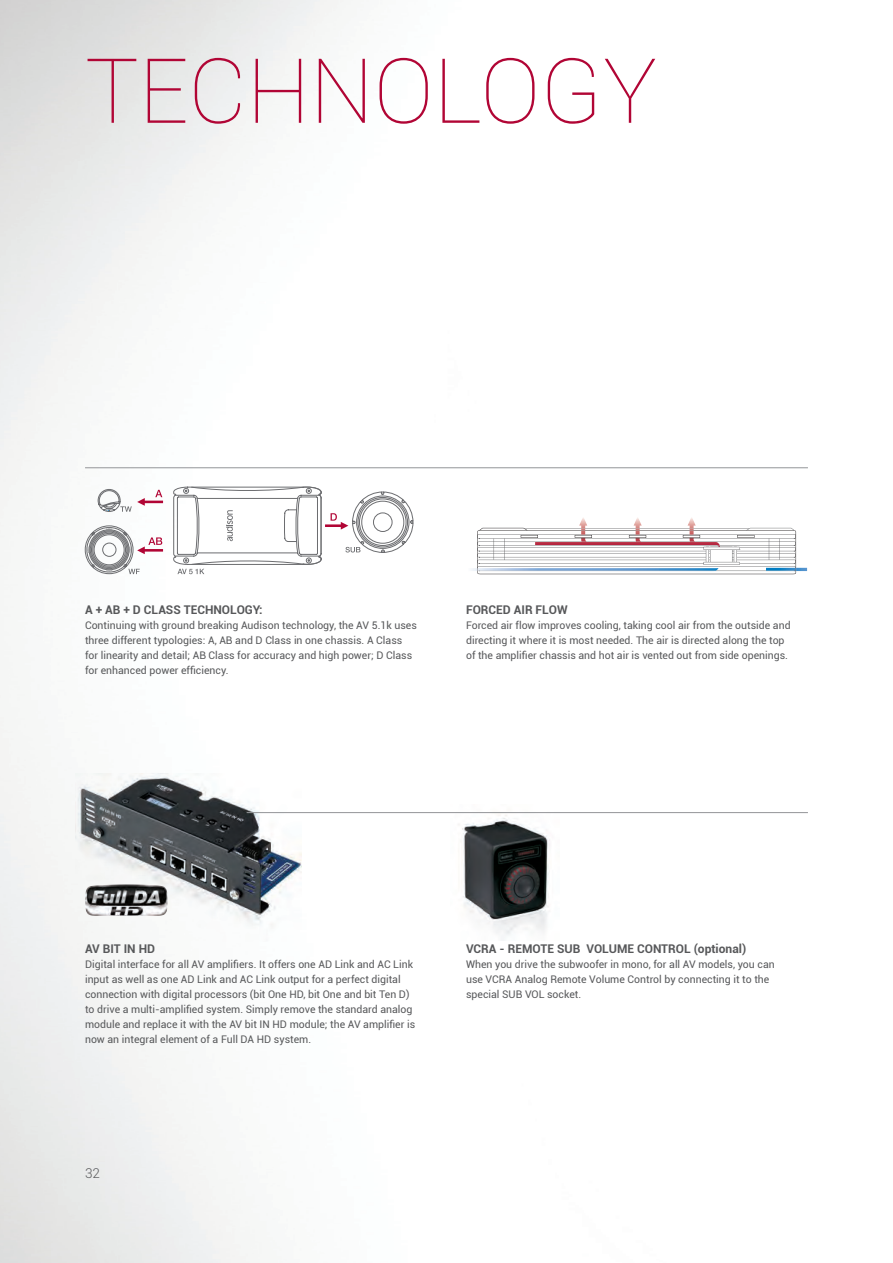
<style>
.page{position:relative;width:893px;height:1263px;background:#fff}
.page>*{position:absolute;margin:0;border:0;box-sizing:border-box;transform-origin:0 0}
.t1{font:100 90px "Roboto";color:#b10535}
.t2{font:300 13.5px "Roboto";color:#57585a}
.t3{font:700 12px "Roboto";color:#57585a}
.t4{font:10.5px/15px "Roboto";color:#57585a}
</style>
<div class="page">
<hr style="left:892px;top:468px;width:1px;height:344px;background:#e6e7e9">
<svg style="left:469px;top:517px;width:338px;height:57px"></svg>
<svg style="left:155px;top:490px;width:7px;height:7px"></svg>
<svg style="left:173px;top:487px;width:148px;height:87px"></svg>
<hr style="left:325px;top:524px;width:19px;height:3px;background:#b10535">
<hr style="left:142px;top:501px;width:21px;height:2px;background:#b10535">
<hr style="left:142px;top:549px;width:21px;height:3px;background:#b10535">
<svg style="left:85px;top:525px;width:77px;height:49px"></svg>
<div style="left:102px;top:543px;width:14px;height:13px;border:1px solid #6c6d70;border-radius:50%"></div>
<svg style="left:98px;top:489px;width:47px;height:23px"></svg>
<svg style="left:331px;top:492px;width:82px;height:61px"></svg>
<img style="left:451px;top:804px;width:108px;height:136px">
<img style="left:75px;top:774px;width:227px;height:167px">
<img style="left:85px;top:884px;width:39px;height:32px">
<hr style="left:85px;top:467px;width:723px;height:1px;background:#939598">
<hr style="left:247px;top:812px;width:561px;height:1px;background:#939598">
<p class="t1" style="left:85px;top:28px;width:573px">TECHNOLOGY</p>
<p class="t3" style="left:85px;top:601px;width:179px">A + AB + D CLASS TECHNOLOGY:</p>
<p class="t4" style="left:85px;top:618px;width:333px">Continuing with ground breaking Audison technology, the AV 5.1k uses three different typologies: A, AB and D Class in one chassis. A Class</p>
<p class="t4" style="left:85px;top:648px;width:329px">for linearity and detail; AB Class for accuracy and high power; D Class for enhanced power efficiency.</p>
<p class="t3" style="left:466px;top:601px;width:103px">FORCED AIR FLOW</p>
<p class="t4" style="left:466px;top:618px;width:326px">Forced air flow improves cooling, taking cool air from the outside and directing it where it is most needed. The air is directed along the top</p>
<p class="t4" style="left:466px;top:648px;width:323px">of the amplifier chassis and hot air is vented out from side openings.</p>
<p class="t3" style="left:85px;top:940px;width:72px">AV BIT IN HD</p>
<p class="t4" style="left:85px;top:956px;width:332px">Digital interface for all AV amplifiers. It offers one AD Link and AC Link input as well as one AD Link and AC Link output for a perfect digital connection with digital processors (bit One HD, bit One and bit Ten D) to drive a multi-amplified system. Simply remove the standard analog module and replace it with the AV bit IN HD module; the AV amplifier is now an integral element of a Full DA HD system.</p>
<p class="t2" style="left:85px;top:1163px;width:16px">32</p>
<p class="t3" style="left:466px;top:940px;width:282px">VCRA - REMOTE SUB VOLUME CONTROL (optional)</p>
<p class="t4" style="left:466px;top:956px;width:310px">When you drive the subwoofer in mono, for all AV models, you can use VCRA Analog Remote Volume Control by connecting it to the special SUB VOL socket.</p>
</div>
